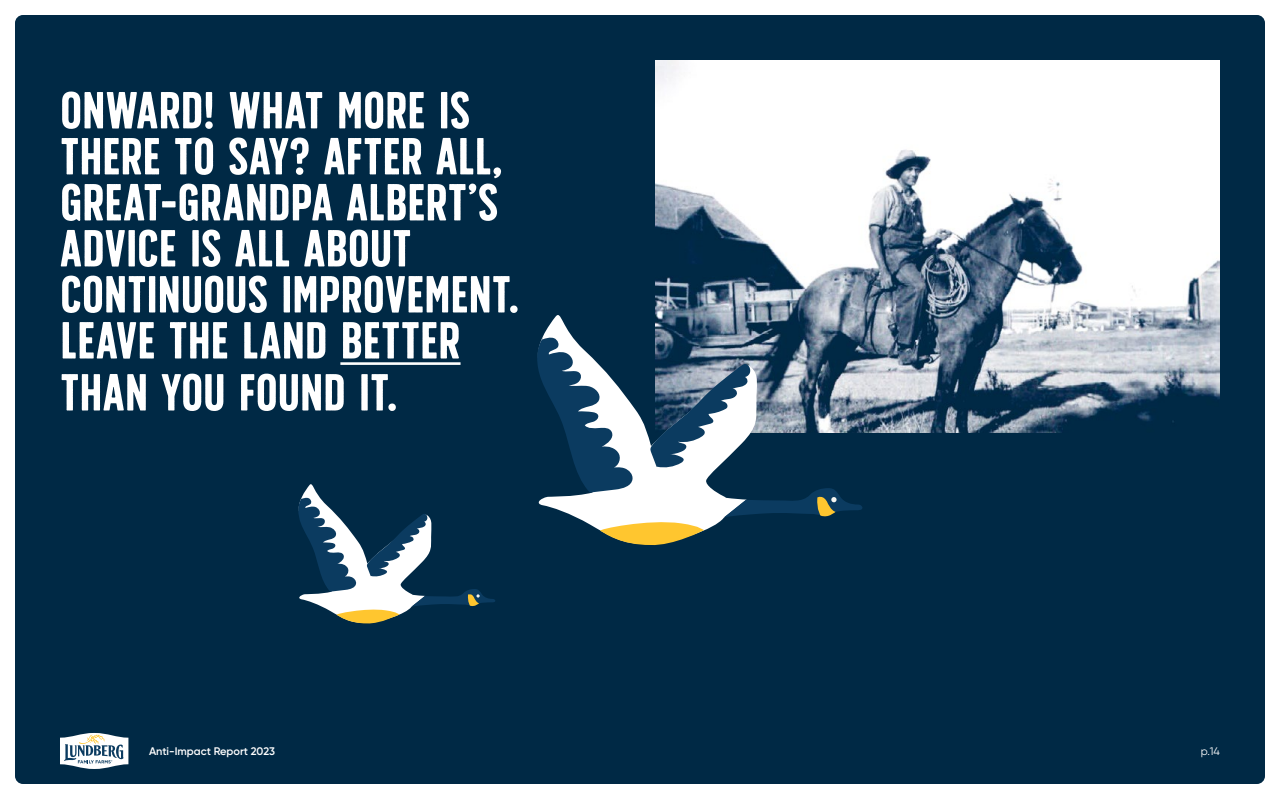
<style>
.page{position:relative;width:1280px;height:800px;background:#fff}
.page>*{position:absolute;margin:0;border:0;box-sizing:border-box;transform-origin:0 0}
.t1{font:52px/46px "SS Nickson Six";letter-spacing:-.005em;color:#fff}
.t2{font:600 11px "Gilroy";color:#fff}
.t3{font:11px "Gilroy";color:#fff}
</style>
<div class="page">
<div style="left:15px;top:15px;width:1250px;height:769px;background:#002945;border-radius:8px"></div>
<hr style="left:340px;top:362px;width:121px;height:3px;background:#fff">
<img style="left:655px;top:60px;width:565px;height:373px">
<svg style="left:538px;top:309px;width:222px;height:222px"></svg>
<svg style="left:597px;top:519px;width:107px;height:26px"></svg>
<svg style="left:724px;top:488px;width:138px;height:31px"></svg>
<svg style="left:650px;top:364px;width:101px;height:104px;background:#728a9e"></svg>
<svg style="left:537px;top:337px;width:96px;height:156px"></svg>
<svg style="left:298px;top:484px;width:197px;height:140px"></svg>
<svg style="left:60px;top:733px;width:68px;height:36px;background:#b3bfc6"></svg>
<p class="t1" style="left:60px;top:86px;width:460px">ONWARD! WHAT MORE IS<br>THERE TO SAY? AFTER ALL,<br>GREAT-GRANDPA ALBERT’S<br>ADVICE IS ALL ABOUT<br>CONTINUOUS IMPROVEMENT.<br>LEAVE THE LAND BETTER</p>
<p class="t1" style="left:60px;top:368px;width:339px">THAN YOU FOUND IT.</p>
<p class="t2" style="left:149px;top:744px;width:128px">Anti-Impact Report 2023</p>
<p class="t3" style="left:1201px;top:744px;width:21px">p.14</p>
</div>
